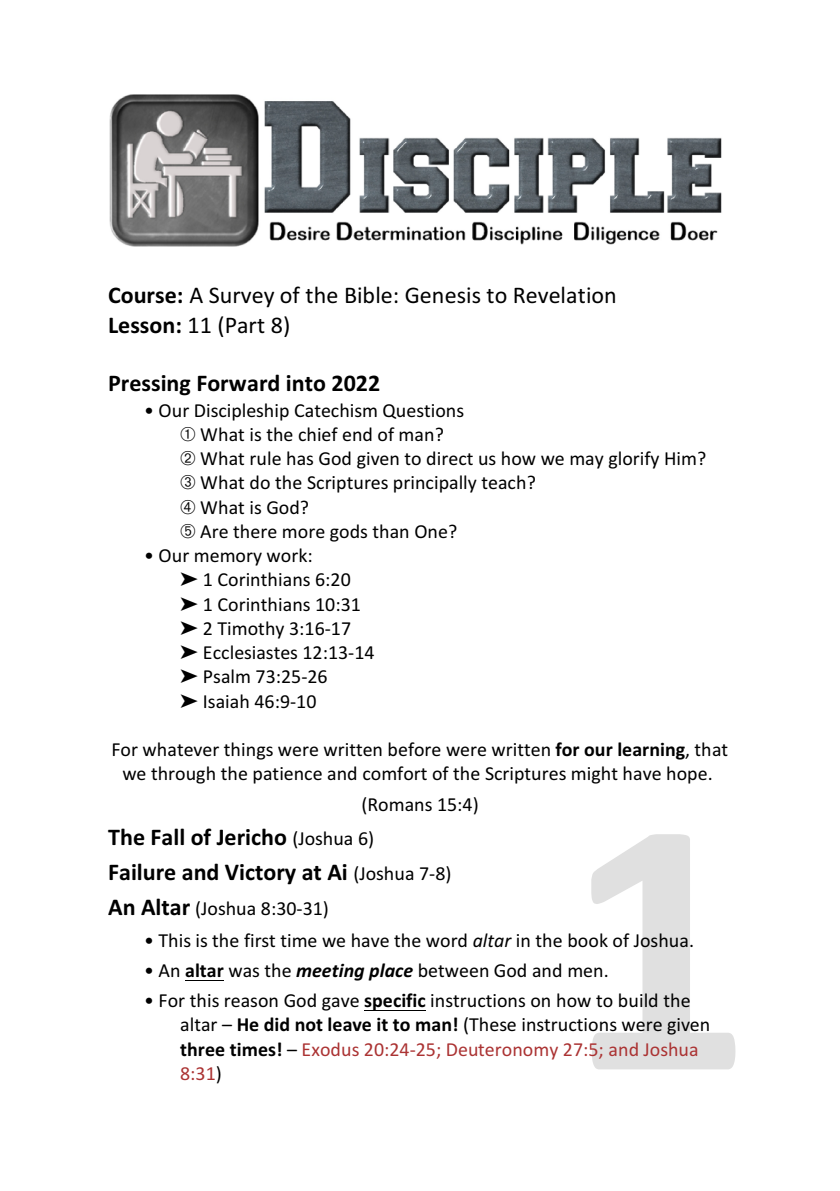
<style>
.page{position:relative;width:840px;height:1191px;background:#fff}
.page>*{position:absolute;margin:0;border:0;box-sizing:border-box;transform-origin:0 0}
.t1{font:700 24px/35.2px "Calibri";color:#000}
.t2{font:24px/29.2px "Calibri";color:#000}
.t3{font:20px/24.2px "Calibri";color:#000}
.s1{font-weight:700}
.s2{font-weight:400;font-size:20px}
.s3{font-weight:700;font-size:24px}
.s4{font-style:italic}
.s5{font-weight:700;font-style:italic}
.s6{color:#ab3333}
</style>
<div class="page">
<img style="left:109px;top:94px;width:613px;height:153px">
<svg style="left:591px;top:834px;width:144px;height:235px"></svg>
<hr style="left:185px;top:979px;width:39px;height:1px;background:#000">
<hr style="left:364px;top:1010px;width:61px;height:1px;background:#000">
<p class="t2" style="left:108px;top:283px;width:510px"><span class="s1">Course:</span> A Survey of the Bible: Genesis to Revelation<br><span class="s1">Lesson:</span> 11 (Part 8)</p>
<p class="t1" style="left:108px;top:367px;width:273px">Pressing Forward into 2022</p>
<p class="t3" style="left:200px;top:399px;width:507px;text-indent:-56px">• Our Discipleship Catechism Questions<br>What is the chief end of man?<br>What rule has God given to direct us how we may glorify Him?<br>What do the Scriptures principally teach?<br>What is God?<br>Are there more gods than One?</p>
<p class="t3" style="left:203px;top:545px;width:173px;text-indent:-59px">• Our memory work:<br>1 Corinthians 6:20<br>1 Corinthians 10:31<br>2 Timothy 3:16-17<br>Ecclesiastes 12:13-14<br>Psalm 73:25-26<br>Isaiah 46:9-10</p>
<p class="t3" style="left:111px;top:739px;width:618px;text-align:center">For whatever things were written before were written <span class="s1">for our learning</span>, that we through the patience and comfort of the Scriptures might have hope.</p>
<p class="t3" style="left:361px;top:793px;width:119px">(Romans 15:4)</p>
<p class="t1" style="left:108px;top:821px;width:345px">The Fall of Jericho <span class="s2">(Joshua 6)<br></span>Failure and Victory at Ai <span class="s2">(Joshua 7-8)</span></p>
<p class="t3" style="left:108px;top:898px;width:222px"><span class="s3">An Altar</span> (Joshua 8:30-31)</p>
<p class="t3" style="left:144px;top:929px;width:551px">• This is the first time we have the word <span class="s4">altar</span> in the book of Joshua.</p>
<p class="t3" style="left:144px;top:959px;width:466px">• An <span class="s1">altar</span> was the <span class="s5">meeting place</span> between God and men.</p>
<p class="t3" style="left:180px;top:990px;width:531px;text-indent:-36px">• For this reason God gave <span class="s1">specific</span> instructions on how to build the altar – <span class="s1">He did not leave it to man!</span> (These instructions were given <span class="s1">three times!</span> – <span class="s6">Exodus 20:24-25; Deuteronomy 27:5; and Joshua 8:31</span>)</p>
</div>
